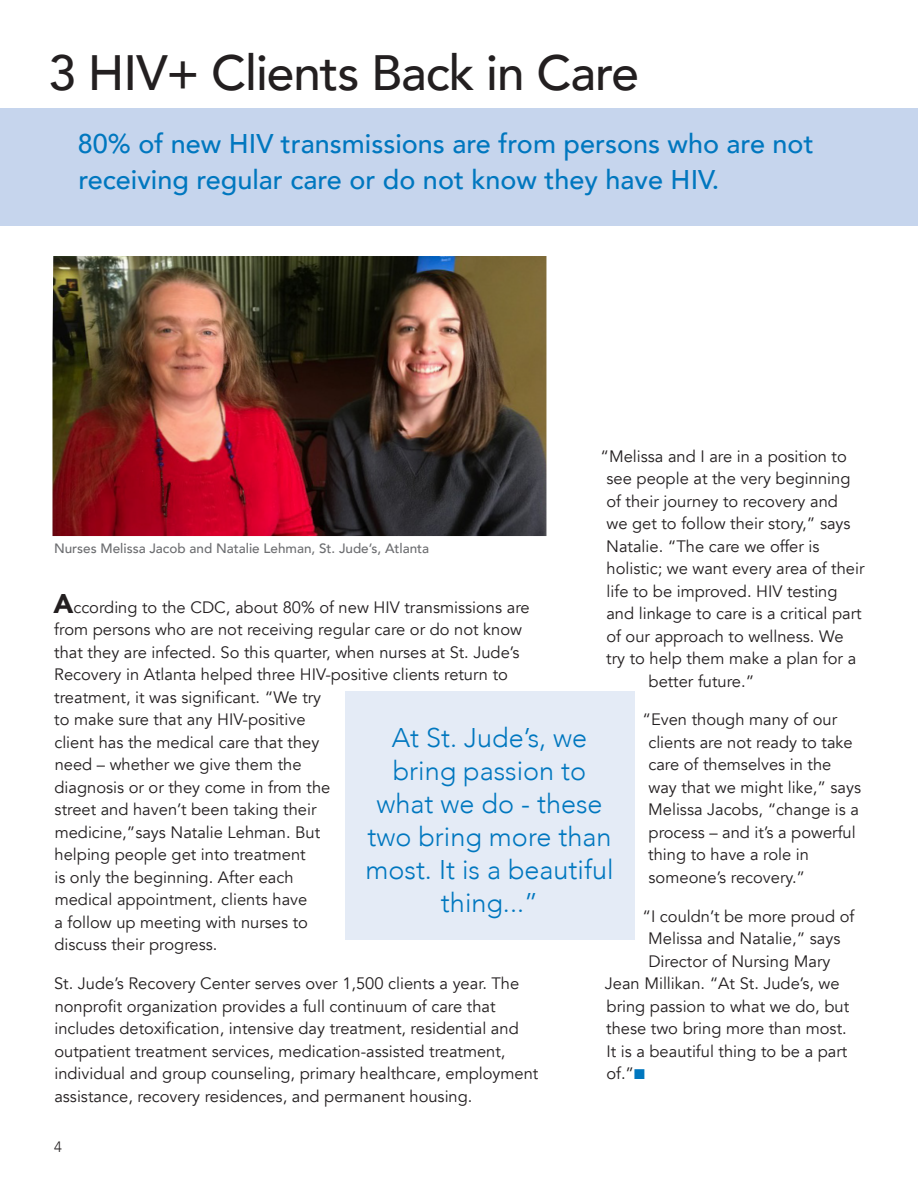
<style>
.page{position:relative;width:918px;height:1188px;background:#fff}
.page>*{position:absolute;margin:0;border:0;box-sizing:border-box;transform-origin:0 0}
.article_Headlines{font:500 49.5px "Avenir";letter-spacing:-.02em;color:#231f20}
.opening_paragraph{font:500 27px/36px "Avenir";color:#0077bf}
.Call_Outs{font:300 27px/33px "Avenir";color:#0077bf;text-align:center}
.article_Body_text{font:16.5px/22.5px "Avenir";color:#231f20}
.t1{font:300 15px "Avenir";color:#231f20}
.photo_captions{font:500 13.5px "Avenir";color:#6c6d70}
.s1{color:#0077bf}
.s2{font-weight:900;font-size:27px}
</style>
<div class="page">
<div style="left:0;top:108px;width:918px;height:118px;background:#c6d5ed"></div>
<div style="left:345px;top:692px;width:289px;height:248px;background:#e4ebf6"></div>
<img style="left:52px;top:256px;width:494px;height:280px">
<p class="article_Headlines" style="left:49px;top:30px;width:592px">3 HIV+ Clients Back in Care</p>
<p class="opening_paragraph" style="left:78px;top:124px;width:737px">80% of new HIV transmissions are from persons who are not receiving regular care or do not know they have HIV.</p>
<p class="article_Body_text" style="left:600px;top:445px;width:248px">“Melissa and I are in a position to</p>
<p class="article_Body_text" style="left:607px;top:467px;width:245px">see people at the very beginning</p>
<p class="article_Body_text" style="left:606px;top:490px;width:233px">of their journey to recovery and</p>
<p class="article_Body_text" style="left:607px;top:512px;width:246px">we get to follow their story,” says</p>
<p class="article_Body_text" style="left:606px;top:535px;width:215px">Natalie. “The care we offer is</p>
<p class="article_Body_text" style="left:607px;top:557px;width:259px">holistic; we want every area of their</p>
<p class="article_Body_text" style="left:607px;top:580px;width:233px">life to be improved. HIV testing</p>
<p class="article_Body_text" style="left:606px;top:602px;width:257px">and linkage to care is a critical part</p>
<p class="article_Body_text" style="left:606px;top:625px;width:239px">of our approach to wellness. We</p>
<p class="article_Body_text" style="left:606px;top:647px;width:251px">try to help them make a plan for a</p>
<p class="article_Body_text" style="left:649px;top:670px;width:107px">better future.”</p>
<p class="article_Body_text" style="left:648px;top:709px;width:214px;text-indent:-6px">“Even though many of our clients are not ready to take care of themselves in the way that we might like,” says<br>Melissa Jacobs, “change is a process – and it’s a powerful thing to have a role in someone’s recovery.”</p>
<p class="article_Body_text" style="left:642px;top:905px;width:213px">“I couldn’t be more proud of</p>
<p class="article_Body_text" style="left:648px;top:927px;width:194px">Melissa and Natalie,” says</p>
<p class="article_Body_text" style="left:648px;top:950px;width:184px">Director of Nursing Mary</p>
<p class="article_Body_text" style="left:605px;top:972px;width:236px">Jean Millikan. “At St. Jude’s, we</p>
<p class="article_Body_text" style="left:607px;top:995px;width:244px">bring passion to what we do, but</p>
<p class="article_Body_text" style="left:606px;top:1017px;width:242px">these two bring more than most.</p>
<p class="article_Body_text" style="left:606px;top:1040px;width:243px">It is a beautiful thing to be a part</p>
<p class="article_Body_text" style="left:606px;top:1062px;width:40px">of.”<span class="s1">■</span></p>
<p class="photo_captions" style="left:54px;top:537px;width:377px">Nurses Melissa Jacob and Natalie Lehman, St. Jude’s, Atlanta</p>
<p class="article_Body_text" style="left:53px;top:596px;width:478px"><span class="s2">A</span>ccording to the CDC, about 80% of new HIV transmissions are from persons who are not receiving regular care or do not know that they are infected. So this quarter, when nurses at St. Jude’s Recovery in Atlanta helped three HIV-positive clients return to treatment, it was significant. “We try<br>to make sure that any HIV-positive<br>client has the medical care that they<br>need – whether we give them the<br>diagnosis or or they come in from the<br>street and haven’t been taking their<br>medicine,”says Natalie Lehman. But<br>helping people get into treatment<br>is only the beginning. After each<br>medical appointment, clients have<br>a follow up meeting with nurses to<br>discuss their progress.</p>
<p class="article_Body_text" style="left:54px;top:972px;width:486px">St. Jude’s Recovery Center serves over 1,500 clients a year. The nonprofit organization provides a full continuum of care that includes detoxification, intensive day treatment, residential and outpatient treatment services, medication-assisted treatment, individual and group counseling, primary healthcare, employment assistance, recovery residences, and permanent housing.</p>
<p class="Call_Outs" style="left:365px;top:721px;width:250px">At St. Jude’s, we bring passion to what we do - these two bring more than most. It is a beautiful thing...”</p>
<p class="t1" style="left:54px;top:1138px;width:9px">4</p>
</div>
